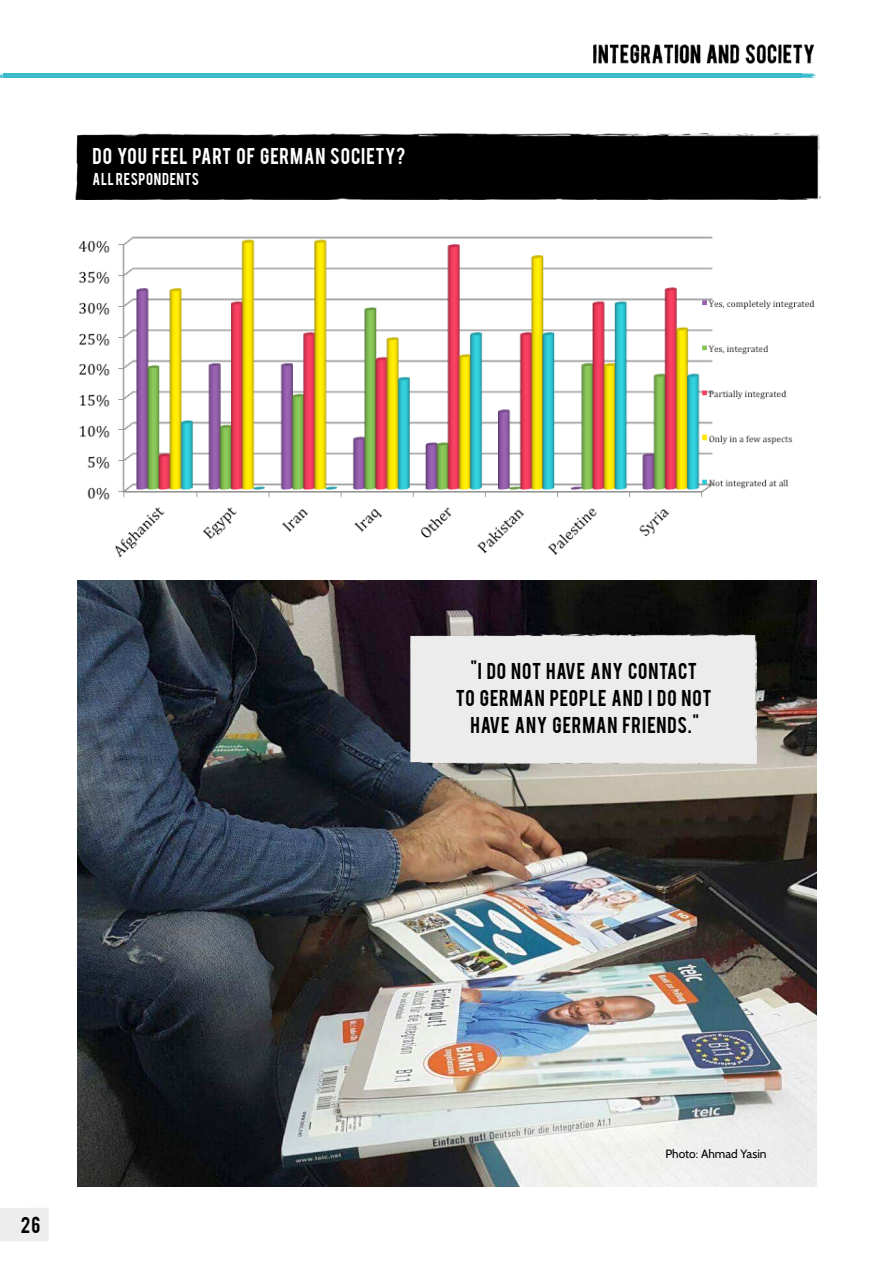
<style>
.page{position:relative;width:893px;height:1263px;background:#fff}
.page>*{position:absolute;margin:0;border:0;box-sizing:border-box;transform-origin:0 0}
.t1{font:18px/27px "Bebas";letter-spacing:.05em;color:#000;text-align:center}
.t2{font:18px "Bebas";letter-spacing:.045em;color:#fff}
.t3{font:13.5px "Bebas";letter-spacing:.05em;color:#fff}
.t4{font:12px "Cabin";color:#000}
</style>
<div class="page">
<img style="left:77px;top:580px;width:739px;height:606px">
<div style="left:411px;top:634px;width:346px;height:129px;background:#ececec"></div>
<div style="left:75px;top:134px;width:746px;height:65px;background:#000"></div>
<img style="left:594px;top:45px;width:219px;height:18px">
<hr style="left:0;top:74px;width:816px;height:4px;background:#3bbacd">
<img style="left:78px;top:236px;width:737px;height:322px">
<div style="left:0;top:1208px;width:49px;height:33px;background:#ededed"></div>
<p class="t2" style="left:93px;top:143px;width:314px">DO YOU FEEL PART OF GERMAN SOCIETY?</p>
<p class="t3" style="left:93px;top:169px;width:108px">ALL RESPONDENTS</p>
<p class="t1" style="left:21px;top:1210px;width:21px">26</p>
<p class="t1" style="left:456px;top:656px;width:257px">"I DO NOT HAVE ANY CONTACT<br>TO GERMAN PEOPLE AND I DO NOT<br>HAVE ANY GERMAN FRIENDS."</p>
<p class="t4" style="left:665px;top:1147px;width:103px">Photo: Ahmad Yasin</p>
</div>
